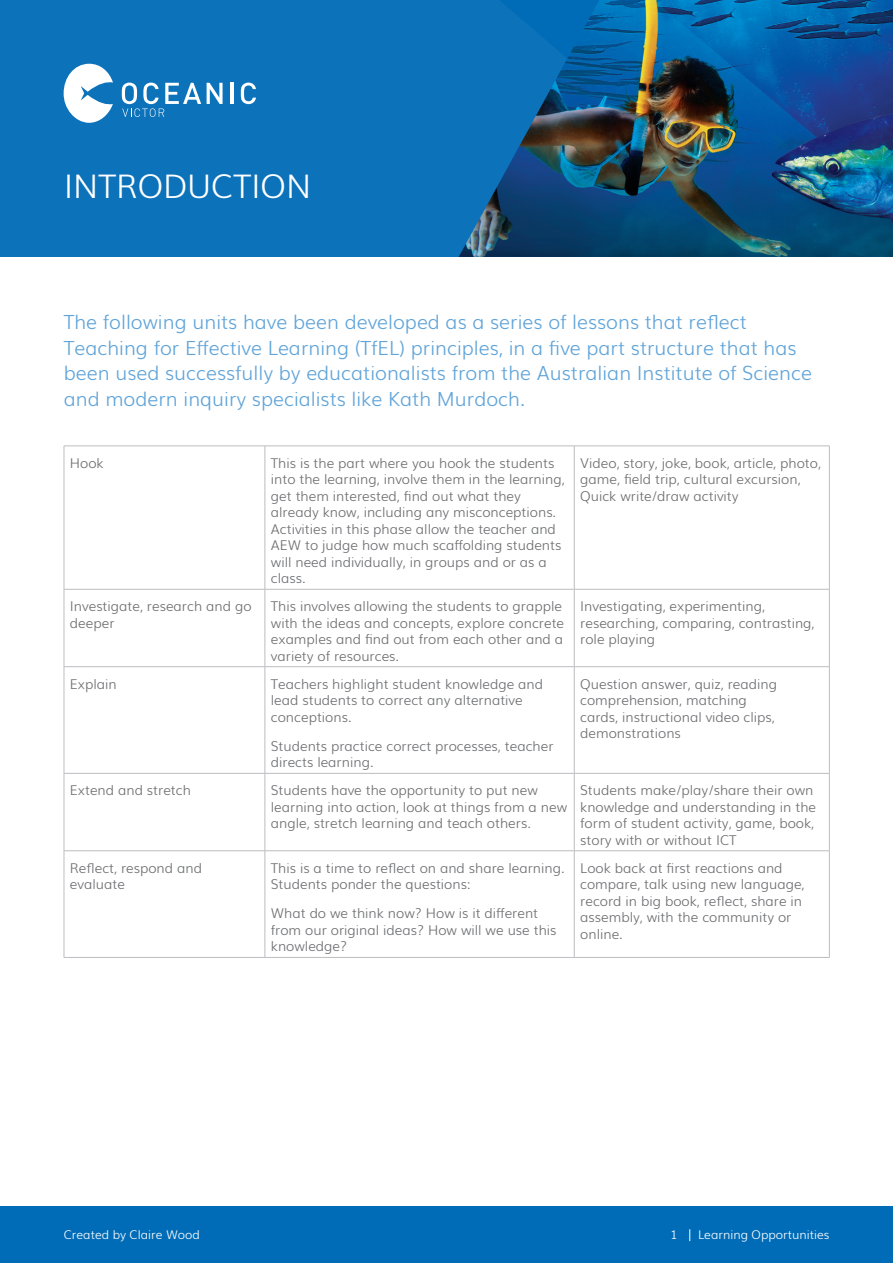
<style>
.page{position:relative;width:893px;height:1263px;background:#fff}
.page>*{position:absolute;margin:0;border:0;box-sizing:border-box;transform-origin:0 0}
.t1{font:300 32.55px "Muli";color:#fff}
.Heading_text{font:300 19.5px/25.5px "Muli";color:#60a4d9}
.Body{font:300 13.5px/16.5px "Muli";color:#6c6d70}
.t2{font:300 12px "Muli";color:#fff}
</style>
<div class="page">
<div style="left:0;top:1207px;width:893px;height:56px;background:#006cb7"></div>
<svg style="left:689px;top:1229px;width:1px;height:12px"></svg>
<div style="left:0;top:0;width:459px;height:257px;background:#0c72ba"></div>
<img style="left:459px;top:0;width:434px;height:257px">
<svg style="left:64px;top:64px;width:49px;height:59px"></svg>
<svg style="left:207px;top:83px;width:16px;height:21px"></svg>
<hr style="left:230px;top:83px;width:4px;height:21px;background:#fff">
<svg style="left:241px;top:83px;width:15px;height:21px"></svg>
<svg style="left:122px;top:83px;width:79px;height:34px"></svg>
<hr style="left:64px;top:446px;width:201px;height:1px;background:#bcbdc0">
<hr style="left:64px;top:446px;width:1px;height:143px;background:#bcbdc0">
<hr style="left:265px;top:446px;width:309px;height:1px;background:#bcbdc0">
<hr style="left:265px;top:446px;width:1px;height:143px;background:#bcbdc0">
<hr style="left:574px;top:446px;width:256px;height:1px;background:#bcbdc0">
<hr style="left:574px;top:446px;width:1px;height:143px;background:#bcbdc0">
<hr style="left:829px;top:446px;width:1px;height:143px;background:#bcbdc0">
<hr style="left:64px;top:589px;width:201px;height:1px;background:#bcbdc0">
<hr style="left:64px;top:589px;width:1px;height:77px;background:#bcbdc0">
<hr style="left:265px;top:589px;width:309px;height:1px;background:#bcbdc0">
<hr style="left:265px;top:589px;width:1px;height:77px;background:#bcbdc0">
<hr style="left:574px;top:589px;width:256px;height:1px;background:#bcbdc0">
<hr style="left:574px;top:589px;width:1px;height:77px;background:#bcbdc0">
<hr style="left:829px;top:589px;width:1px;height:77px;background:#bcbdc0">
<hr style="left:64px;top:666px;width:201px;height:1px;background:#bcbdc0">
<hr style="left:64px;top:667px;width:1px;height:106px;background:#bcbdc0">
<hr style="left:265px;top:666px;width:309px;height:1px;background:#bcbdc0">
<hr style="left:265px;top:667px;width:1px;height:106px;background:#bcbdc0">
<hr style="left:574px;top:666px;width:256px;height:1px;background:#bcbdc0">
<hr style="left:574px;top:667px;width:1px;height:106px;background:#bcbdc0">
<hr style="left:829px;top:667px;width:1px;height:106px;background:#bcbdc0">
<hr style="left:64px;top:773px;width:201px;height:1px;background:#bcbdc0">
<hr style="left:64px;top:773px;width:1px;height:77px;background:#bcbdc0">
<hr style="left:265px;top:773px;width:309px;height:1px;background:#bcbdc0">
<hr style="left:265px;top:773px;width:1px;height:77px;background:#bcbdc0">
<hr style="left:574px;top:773px;width:256px;height:1px;background:#bcbdc0">
<hr style="left:574px;top:773px;width:1px;height:77px;background:#bcbdc0">
<hr style="left:829px;top:773px;width:1px;height:77px;background:#bcbdc0">
<hr style="left:64px;top:850px;width:201px;height:1px;background:#bcbdc0">
<hr style="left:64px;top:851px;width:1px;height:106px;background:#bcbdc0">
<hr style="left:265px;top:850px;width:309px;height:1px;background:#bcbdc0">
<hr style="left:265px;top:851px;width:1px;height:106px;background:#bcbdc0">
<hr style="left:574px;top:850px;width:256px;height:1px;background:#bcbdc0">
<hr style="left:574px;top:851px;width:1px;height:106px;background:#bcbdc0">
<hr style="left:829px;top:851px;width:1px;height:106px;background:#bcbdc0">
<hr style="left:64px;top:957px;width:201px;height:1px;background:#bcbdc0">
<hr style="left:265px;top:957px;width:309px;height:1px;background:#bcbdc0">
<hr style="left:574px;top:957px;width:256px;height:1px;background:#bcbdc0">
<p class="t1" style="left:64px;top:160px;width:249px">INTRODUCTION</p>
<p class="Heading_text" style="left:64px;top:308px;width:750px">The following units have been developed as a series of lessons that reflect Teaching for Effective Learning (TfEL) principles, in a five part structure that has been used successfully by educationalists from the Australian Institute of Science and modern inquiry specialists like Kath Murdoch.</p>
<p class="Body" style="left:70px;top:454px;width:35px">Hook</p>
<p class="Body" style="left:271px;top:454px;width:295px">This is the part where you hook the students into the learning, involve them in the learning, get them interested, find out what they already know, including any misconceptions.<br>Activities in this phase allow the teacher and AEW to judge how much scaffolding students will need individually, in groups and or as a class.</p>
<p class="Body" style="left:580px;top:454px;width:242px">Video, story, joke, book, article, photo, game, field trip, cultural excursion,<br>Quick write/draw activity</p>
<p class="Body" style="left:70px;top:597px;width:183px">Investigate, research and go deeper</p>
<p class="Body" style="left:271px;top:597px;width:295px">This involves allowing the students to grapple with the ideas and concepts, explore concrete examples and find out from each other and a variety of resources.</p>
<p class="Body" style="left:580px;top:597px;width:236px">Investigating, experimenting, researching, comparing, contrasting, role playing</p>
<p class="Body" style="left:70px;top:674px;width:48px">Explain</p>
<p class="Body" style="left:271px;top:674px;width:274px">Teachers highlight student knowledge and lead students to correct any alternative conceptions.</p>
<p class="Body" style="left:271px;top:737px;width:284px">Students practice correct processes, teacher directs learning.</p>
<p class="Body" style="left:580px;top:674px;width:198px">Question answer, quiz, reading comprehension, matching cards, instructional video clips, demonstrations</p>
<p class="Body" style="left:70px;top:781px;width:122px">Extend and stretch</p>
<p class="Body" style="left:271px;top:781px;width:298px">Students have the opportunity to put new learning into action, look at things from a new angle, stretch learning and teach others.</p>
<p class="Body" style="left:580px;top:781px;width:237px">Students make/play/share their own knowledge and understanding in the form of student activity, game, book, story with or without ICT</p>
<p class="Body" style="left:70px;top:858px;width:134px">Reflect, respond and evaluate</p>
<p class="Body" style="left:271px;top:858px;width:295px">This is a time to reflect on and share learning.<br>Students ponder the questions:</p>
<p class="Body" style="left:271px;top:904px;width:287px">What do we think now? How is it different from our original ideas? How will we use this knowledge?</p>
<p class="Body" style="left:580px;top:858px;width:226px">Look back at first reactions and compare, talk using new language, record in big book, reflect, share in assembly, with the community or online.</p>
<p class="t2" style="left:64px;top:1225px;width:138px">Created by Claire Wood</p>
<p class="t2" style="left:670px;top:1225px;width:9px">1</p>
<p class="t2" style="left:698px;top:1225px;width:133px">Learning Opportunities</p>
</div>
